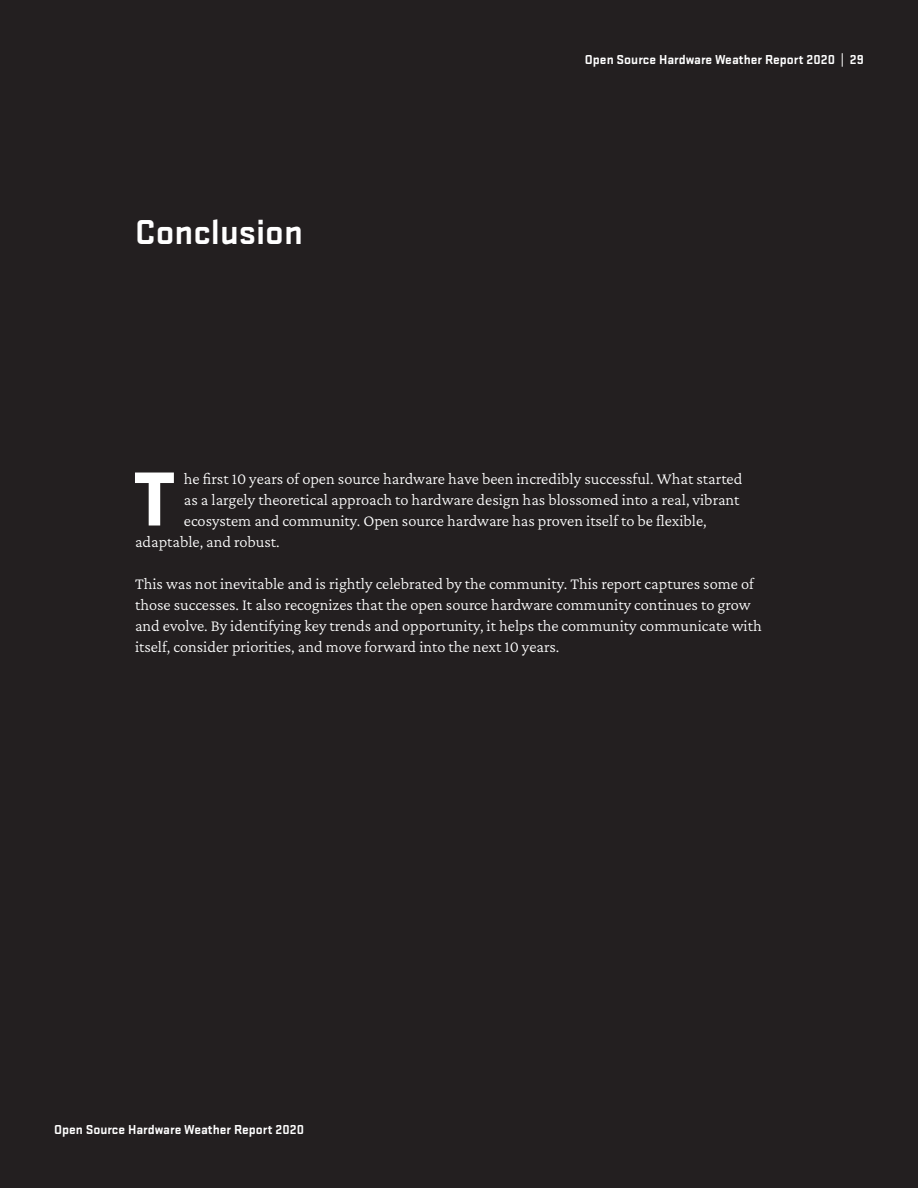
<style>
.page{position:relative;width:918px;height:1188px;background:#231f20}
.page>*{position:absolute;margin:0;border:0;box-sizing:border-box;transform-origin:0 0}
.t1{font:900 79.5px "Stratum 1";color:#fff}
.t2{font:700 36px "Stratum 1";color:#fff}
.t3{font:300 16.5px/21px "Crimson Pro";color:#fff}
.t4{font:700 13.5px "Stratum 1";color:#fff}
</style>
<div class="page">
<h2 class="t2" style="left:135px;top:207px;width:169px">Conclusion</h2>
<p class="t4" style="left:585px;top:51px;width:281px">Open Source Hardware Weather Report 2020 | 29</p>
<p class="t1" style="left:133px;top:441px;width:44px">T</p>
<p class="t3" style="left:184px;top:467px;width:560px">he first 10 years of open source hardware have been incredibly successful. What started</p>
<p class="t3" style="left:184px;top:488px;width:557px">as a largely theoretical approach to hardware design has blossomed into a real, vibrant</p>
<p class="t3" style="left:184px;top:509px;width:524px">ecosystem and community. Open source hardware has proven itself to be flexible,</p>
<p class="t3" style="left:135px;top:530px;width:146px">adaptable, and robust.</p>
<p class="t3" style="left:135px;top:572px;width:628px">This was not inevitable and is rightly celebrated by the community. This report captures some of those successes. It also recognizes that the open source hardware community continues to grow and evolve. By identifying key trends and opportunity, it helps the community communicate with itself, consider priorities, and move forward into the next 10 years.</p>
<p class="t4" style="left:54px;top:1121px;width:252px">Open Source Hardware Weather Report 2020</p>
</div>
